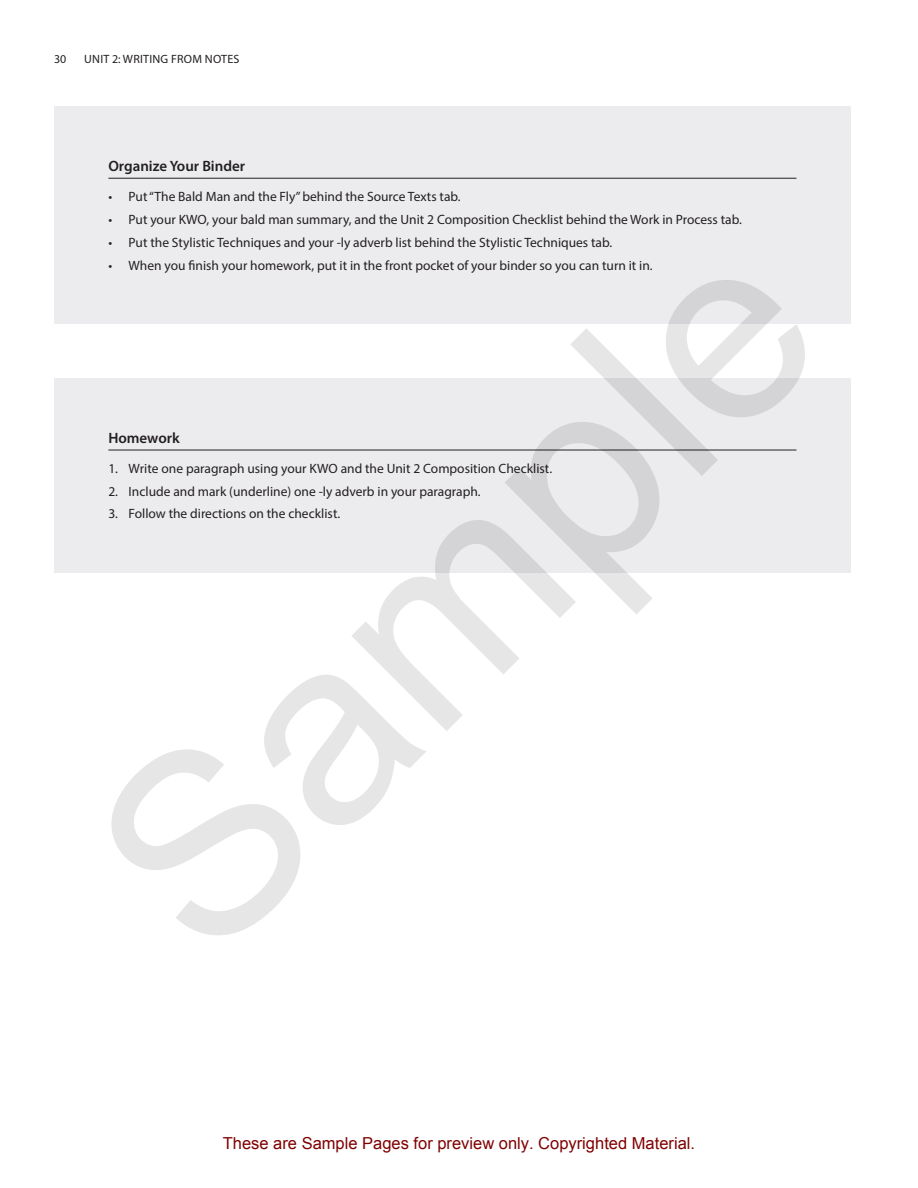
<style>
.page{position:relative;width:918px;height:1188px;background:#fff}
.page>*{position:absolute;margin:0;border:0;box-sizing:border-box;transform-origin:0 0}
.t1{font:260.1px "Arial";color:rgb(0 0 0/.1)}
.t2{font:16.5px "Arial";color:#800000}
.margin_notes_title{font:600 15px "Myriad Pro";color:#231f20}
.t3{font:13.5px "Myriad Pro";color:#231f20}
.t4{font:12px "Myriad Pro";letter-spacing:.02em;color:#231f20}
</style>
<div class="page">
<div style="left:54px;top:106px;width:796px;height:218px;background:#ececee"></div>
<hr style="left:108px;top:178px;width:688px;height:1px;background:#231f20">
<div style="left:54px;top:378px;width:796px;height:194px;background:#ececee"></div>
<hr style="left:108px;top:450px;width:688px;height:1px;background:#231f20">
<p class="t4" style="left:54px;top:52px;width:14px">30</p>
<p class="t4" style="left:84px;top:52px;width:157px">UNIT 2: WRITING FROM NOTES</p>
<p class="margin_notes_title" style="left:108px;top:157px;width:138px">Organize Your Binder</p>
<p class="t3" style="left:108px;top:188px;width:354px">• Put “The Bald Man and the Fly” behind the Source Texts tab.</p>
<p class="t3" style="left:108px;top:211px;width:635px">• Put your KWO, your bald man summary, and the Unit 2 Composition Checklist behind the Work in Process tab.</p>
<p class="t3" style="left:108px;top:234px;width:505px">• Put the Stylistic Techniques and your -ly adverb list behind the Stylistic Techniques tab.</p>
<p class="t3" style="left:108px;top:257px;width:546px">• When you finish your homework, put it in the front pocket of your binder so you can turn it in.</p>
<h1 class="t1" style="left:25px;top:783px;width:883px;rotate:-45deg">Sample</h1>
<p class="margin_notes_title" style="left:108px;top:428px;width:73px">Homework</p>
<p class="t3" style="left:108px;top:460px;width:445px">1. Write one paragraph using your KWO and the Unit 2 Composition Checklist.</p>
<p class="t3" style="left:108px;top:483px;width:374px">2. Include and mark (underline) one -ly adverb in your paragraph.</p>
<p class="t3" style="left:108px;top:506px;width:233px">3. Follow the directions on the checklist.</p>
<p class="t2" style="left:223px;top:1132px;width:474px">These are Sample Pages for preview only. Copyrighted Material.</p>
</div>
